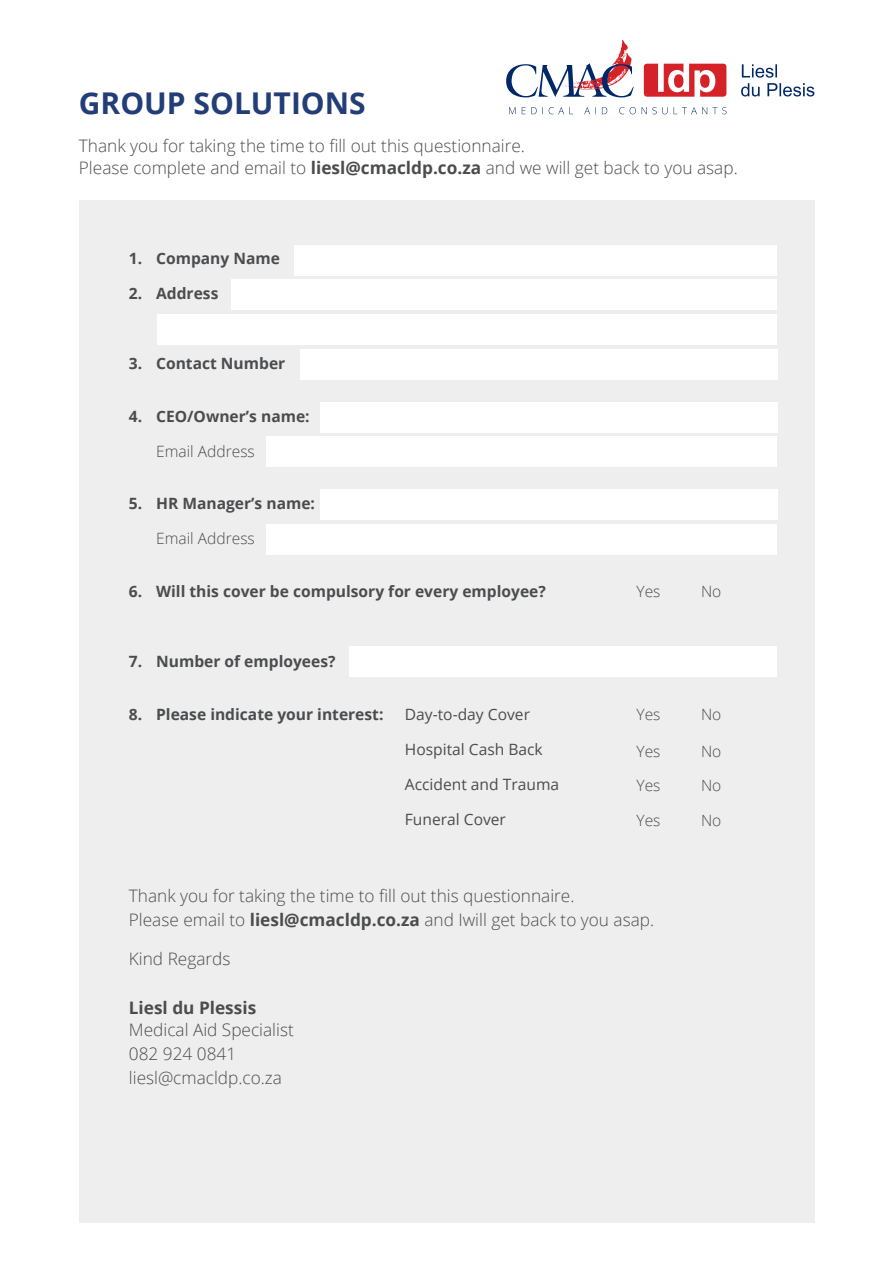
<style>
.page{position:relative;width:893px;height:1263px;background:#fff}
.page>*{position:absolute;margin:0;border:0;box-sizing:border-box;transform-origin:0 0}
.t1{font:700 30px "Open Sans";color:#233d77}
.t2{font:300 17.25px/24px "Open Sans";color:#4b4c4d}
.t3{font:700 17.25px "Open Sans";color:#4b4c4d}
.t4{font:700 15.6px "Open Sans";color:#4b4c4d}
.t5{font:15.6px "Open Sans";color:#4b4c4d}
.t6{font:300 15.6px "Open Sans";color:#4b4c4d}
.s1{font-weight:700}
</style>
<div class="page">
<svg style="left:644px;top:64px;width:82px;height:33px"></svg>
<svg style="left:741px;top:64px;width:73px;height:33px"></svg>
<svg style="left:509px;top:107px;width:218px;height:7px"></svg>
<svg style="left:506px;top:40px;width:128px;height:57px"></svg>
<div style="left:79px;top:200px;width:735px;height:1022px;background:#eeeeef"></div>
<div style="left:232px;top:280px;width:545px;height:30px;background:#fff"></div>
<div style="left:294px;top:245px;width:483px;height:30px;background:#fff"></div>
<div style="left:157px;top:315px;width:620px;height:30px;background:#fff"></div>
<div style="left:300px;top:349px;width:478px;height:30px;background:#fff"></div>
<div style="left:320px;top:402px;width:457px;height:30px;background:#fff"></div>
<div style="left:267px;top:437px;width:510px;height:30px;background:#fff"></div>
<div style="left:320px;top:489px;width:457px;height:30px;background:#fff"></div>
<div style="left:267px;top:524px;width:510px;height:30px;background:#fff"></div>
<div style="left:350px;top:646px;width:427px;height:30px;background:#fff"></div>
<h1 class="t1" style="left:79px;top:82px;width:288px">GROUP SOLUTIONS</h1>
<p class="t2" style="left:79px;top:134px;width:660px;line-height:22.5px">Thank you for taking the time to fill out this questionnaire.<br>Please complete and email to <span class="s1">liesl@cmacldp.co.za</span> and we will get back to you asap.</p>
<p class="t4" style="left:129px;top:247px;width:153px">1. Company Name</p>
<p class="t4" style="left:129px;top:282px;width:91px">2. Address</p>
<p class="t4" style="left:129px;top:352px;width:158px">3. Contact Number</p>
<p class="t4" style="left:129px;top:405px;width:182px">4. CEO/Owner’s name:</p>
<p class="t6" style="left:156px;top:440px;width:100px">Email Address</p>
<p class="t4" style="left:129px;top:493px;width:188px">5. HR Manager’s name:</p>
<p class="t6" style="left:156px;top:528px;width:100px">Email Address</p>
<p class="t4" style="left:129px;top:580px;width:418px">6. Will this cover be compulsory for every employee?</p>
<p class="t4" style="left:129px;top:650px;width:208px">7. Number of employees?</p>
<p class="t4" style="left:129px;top:703px;width:256px">8. Please indicate your interest:</p>
<p class="t5" style="left:405px;top:703px;width:127px">Day-to-day Cover</p>
<p class="t5" style="left:405px;top:738px;width:139px">Hospital Cash Back</p>
<p class="t5" style="left:405px;top:773px;width:156px">Accident and Trauma</p>
<p class="t5" style="left:405px;top:808px;width:103px">Funeral Cover</p>
<p class="t6" style="left:636px;top:580px;width:26px">Yes</p>
<p class="t6" style="left:701px;top:580px;width:22px">No</p>
<p class="t6" style="left:636px;top:704px;width:26px">Yes</p>
<p class="t6" style="left:701px;top:704px;width:22px">No</p>
<p class="t6" style="left:636px;top:740px;width:26px">Yes</p>
<p class="t6" style="left:701px;top:740px;width:22px">No</p>
<p class="t6" style="left:636px;top:775px;width:26px">Yes</p>
<p class="t6" style="left:701px;top:775px;width:22px">No</p>
<p class="t6" style="left:636px;top:809px;width:26px">Yes</p>
<p class="t6" style="left:701px;top:809px;width:22px">No</p>
<p class="t2" style="left:129px;top:883px;width:527px;line-height:24.5px">Thank you for taking the time to fill out this questionnaire.<br>Please email to <span class="s1">liesl@cmacldp.co.za</span> and Iwill get back to you asap.</p>
<p class="t2" style="left:129px;top:946px;width:103px">Kind Regards</p>
<p class="t3" style="left:129px;top:995px;width:129px">Liesl du Plessis</p>
<p class="t2" style="left:129px;top:1017px;width:166px">Medical Aid Specialist<br>082 924 0841 liesl@cmacldp.co.za</p>
</div>
